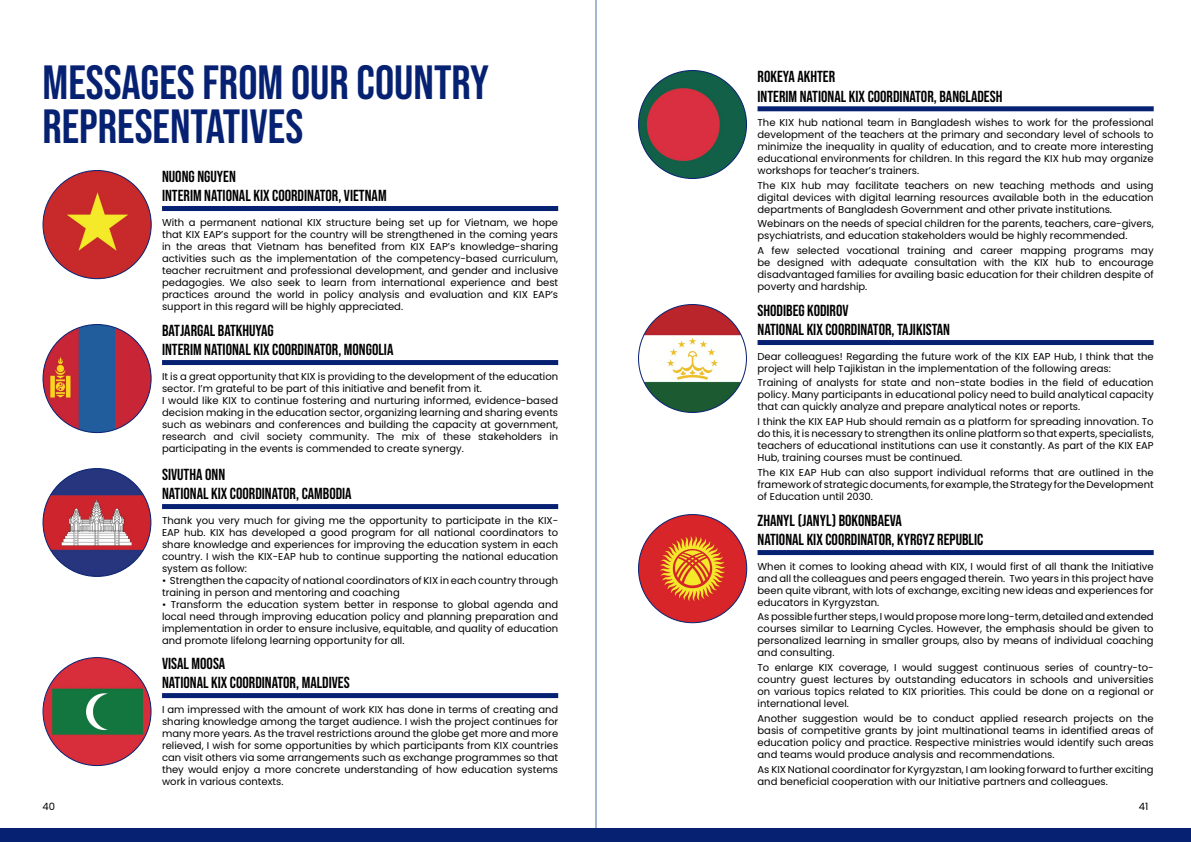
<style>
.page{position:relative;width:1191px;height:842px;background:#fff}
.page>*{position:absolute;margin:0;border:0;box-sizing:border-box;transform-origin:0 0}
.t1{font:48px/44px "Bebas Neue";color:#062172}
.t2{font:16px/19.2px "Bebas Neue";color:#000}
.t3{font:10px/12px "Poppins";color:#000;text-align:justify}
</style>
<div class="page">
<div style="left:757px;top:550px;width:396px;height:5px;background:#062172"></div>
<img style="left:638px;top:515px;width:108px;height:108px;border-radius:54px">
<div style="left:162px;top:693px;width:396px;height:5px;background:#062172"></div>
<img style="left:43px;top:658px;width:108px;height:107px;border-radius:54px">
<div style="left:162px;top:206px;width:396px;height:5px;background:#062172"></div>
<img style="left:43px;top:170px;width:108px;height:109px;border-radius:54px">
<img style="left:638px;top:304px;width:108px;height:108px;border-radius:54px">
<div style="left:757px;top:340px;width:396px;height:5px;background:#062172"></div>
<hr style="left:595px;top:0;width:1px;height:842px;background:#4f6ca7">
<div style="left:0;top:828px;width:1191px;height:14px;background:#062172"></div>
<div style="left:162px;top:504px;width:396px;height:5px;background:#062172"></div>
<img style="left:43px;top:468px;width:108px;height:108px;border-radius:54px">
<div style="left:162px;top:360px;width:396px;height:5px;background:#062172"></div>
<img style="left:43px;top:324px;width:108px;height:109px;border-radius:54px">
<div style="left:757px;top:106px;width:396px;height:5px;background:#062172"></div>
<img style="left:638px;top:70px;width:108px;height:108px;border-radius:54px">
<h1 class="t1" style="left:43px;top:60px;width:448px">MESSAGES FROM OUR COUNTRY<br>REPRESENTATIVES</h1>
<h2 class="t2" style="left:162px;top:167px;width:226px">NUONG NGUYEN<br>INTERIM NATIONAL KIX COORDINATOR, VIETNAM</h2>
<p class="t3" style="left:162px;top:216px;width:398px">With a permanent national KIX structure being set up for Vietnam, we hope that KIX EAP’s support for the country will be strengthened in the coming years in the areas that Vietnam has benefited from KIX EAP’s knowledge-sharing activities such as the implementation of the competency-based curriculum, teacher recruitment and professional development, and gender and inclusive pedagogies. We also seek to learn from international experience and best practices around the world in policy analysis and evaluation and KIX EAP’s support in this regard will be highly appreciated.</p>
<h2 class="t2" style="left:162px;top:321px;width:233px">BATJARGAL BATKHUYAG<br>INTERIM NATIONAL KIX COORDINATOR, MONGOLIA</h2>
<p class="t3" style="left:162px;top:370px;width:398px;text-align:left">It is a great opportunity that KIX is providing to the development of the education sector. I’m grateful to be part of this initiative and benefit from it.<br>I would like KIX to continue fostering and nurturing informed, evidence-based decision making in the education sector, organizing learning and sharing events such as webinars and conferences and building the capacity at government, research and civil society community. The mix of these stakeholders in participating in the events is commended to create synergy.</p>
<h2 class="t2" style="left:162px;top:465px;width:191px">SIVUTHA ONN<br>NATIONAL KIX COORDINATOR, CAMBODIA</h2>
<p class="t3" style="left:162px;top:514px;width:398px">Thank you very much for giving me the opportunity to participate in the KIX-EAP hub. KIX has developed a good program for all national coordinators to share knowledge and experiences for improving the education system in each country. I wish the KIX-EAP hub to continue supporting the national education system as follow:</p>
<p class="t3" style="left:162px;top:574px;width:398px">• Strengthen the capacity of national coordinators of KIX in each country through training in person and mentoring and coaching</p>
<p class="t3" style="left:162px;top:598px;width:398px">• Transform the education system better in response to global agenda and local need through improving education policy and planning preparation and implementation in order to ensure inclusive, equitable, and quality of education and promote lifelong learning opportunity for all.</p>
<h2 class="t2" style="left:162px;top:654px;width:189px">VISAL MOOSA<br>NATIONAL KIX COORDINATOR, MALDIVES</h2>
<p class="t3" style="left:162px;top:703px;width:398px">I am impressed with the amount of work KIX has done in terms of creating and sharing knowledge among the target audience. I wish the project continues for many more years. As the travel restrictions around the globe get more and more relieved, I wish for some opportunities by which participants from KIX countries can visit others via some arrangements such as exchange programmes so that they would enjoy a more concrete understanding of how education systems work in various contexts.</p>
<h2 class="t2" style="left:757px;top:67px;width:246px">ROKEYA AKHTER<br>INTERIM NATIONAL KIX COORDINATOR, BANGLADESH</h2>
<p class="t3" style="left:757px;top:116px;width:398px">The KIX hub national team in Bangladesh wishes to work for the professional development of the teachers at the primary and secondary level of schools to minimize the inequality in quality of education, and to create more interesting educational environments for children. In this regard the KIX hub may organize workshops for teacher’s trainers.</p>
<p class="t3" style="left:757px;top:179px;width:397px">The KIX hub may facilitate teachers on new teaching methods and using digital devices with digital learning resources available both in the education departments of Bangladesh Government and other private institutions.</p>
<p class="t3" style="left:757px;top:218px;width:398px">Webinars on the needs of special children for the parents, teachers, care-givers, psychiatrists, and education stakeholders would be highly recommended.</p>
<p class="t3" style="left:757px;top:245px;width:398px">A few selected vocational training and career mapping programs may be designed with adequate consultation with the KIX hub to encourage disadvantaged families for availing basic education for their children despite of poverty and hardship.</p>
<h2 class="t2" style="left:757px;top:301px;width:194px">SHODIBEG KODIROV<br>NATIONAL KIX COORDINATOR, TAJIKISTAN</h2>
<p class="t3" style="left:757px;top:350px;width:398px">Dear colleagues! Regarding the future work of the KIX EAP Hub, I think that the project will help Tajikistan in the implementation of the following areas:</p>
<p class="t3" style="left:757px;top:377px;width:397px">Training of analysts for state and non-state bodies in the field of education policy. Many participants in educational policy need to build analytical capacity that can quickly analyze and prepare analytical notes or reports.</p>
<p class="t3" style="left:757px;top:416px;width:398px">I think the KIX EAP Hub should remain as a platform for spreading innovation. To do this, it is necessary to strengthen its online platform so that experts, specialists, teachers of educational institutions can use it constantly. As part of the KIX EAP Hub, training courses must be continued.</p>
<p class="t3" style="left:757px;top:467px;width:398px">The KIX EAP Hub can also support individual reforms that are outlined in the framework of strategic documents, for example, the Strategy for the Development of Education until 2030.</p>
<h2 class="t2" style="left:757px;top:511px;width:227px">ZHANYL (JANYL) BOKONBAEVA<br>NATIONAL KIX COORDINATOR, KYRGYZ REPUBLIC</h2>
<p class="t3" style="left:757px;top:560px;width:398px">When it comes to looking ahead with KIX, I would first of all thank the Initiative and all the colleagues and peers engaged therein. Two years in this project have been quite vibrant, with lots of exchange, exciting new ideas and experiences for educators in Kyrgyzstan.</p>
<p class="t3" style="left:757px;top:611px;width:398px">As possible further steps, I would propose more long-term, detailed and extended courses similar to Learning Cycles. However, the emphasis should be given to personalized learning in smaller groups, also by means of individual coaching and consulting.</p>
<p class="t3" style="left:757px;top:662px;width:398px">To enlarge KIX coverage, I would suggest continuous series of country-to&shy;country guest lectures by outstanding educators in schools and universities on various topics related to KIX priorities. This could be done on a regional or international level.</p>
<p class="t3" style="left:757px;top:713px;width:398px">Another suggestion would be to conduct applied research projects on the basis of competitive grants by joint multinational teams in identified areas of education policy and practice. Respective ministries would identify such areas and teams would produce analysis and recommendations.</p>
<p class="t3" style="left:757px;top:763px;width:398px">As KIX National coordinator for Kyrgyzstan, I am looking forward to further exciting and beneficial cooperation with our Initiative partners and colleagues.</p>
<p class="t3" style="left:43px;top:800px;width:14px">40</p>
<p class="t3" style="left:1139px;top:800px;width:11px">41</p>
</div>
